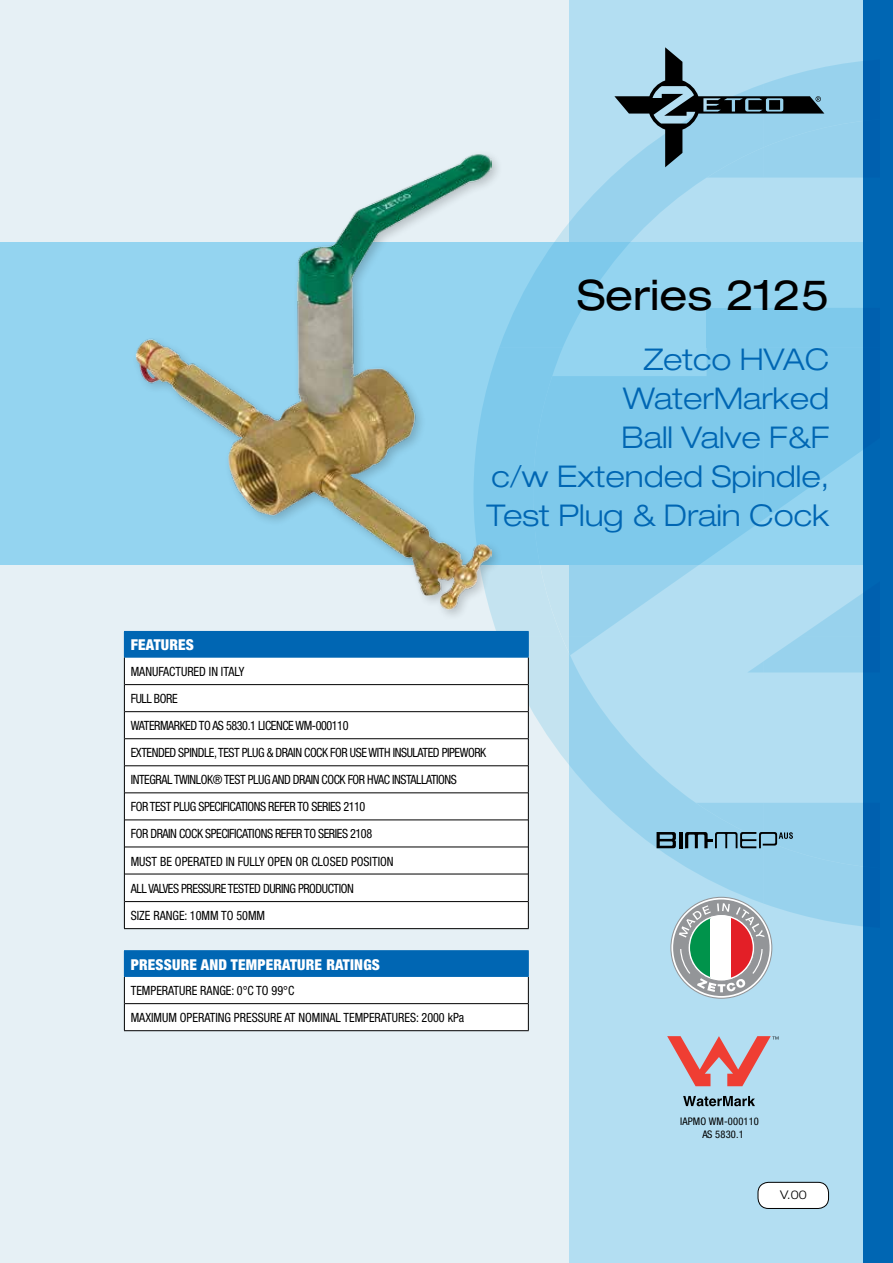
<style>
.page{position:relative;width:893px;height:1263px;background:#fff}
.page>*{position:absolute;margin:0;border:0;box-sizing:border-box;transform-origin:0 0}
.t1{font:expanded 42px "Helvetica Neue";color:#000}
.t2{font:300 expanded 30px/39px "Helvetica Neue";color:#0066b3;text-align:right}
.t3{font:900 condensed 15px "Helvetica Neue";letter-spacing:.015em;color:#fff}
.t4{font:condensed 12.75px/27.2px "Helvetica Neue";letter-spacing:-.035em;color:#000;scale:.95 1}
.t5{font:condensed 12.75px/27px "Helvetica Neue";color:#000;scale:.95 1}
.t6{font:300 expanded 12px "Helvetica Neue";color:#000}
.t7{font:condensed 10.5px/12.6px "Helvetica Neue";letter-spacing:.015em;color:#000}
</style>
<div class="page">
<div style="left:0;top:0;width:877px;height:1263px;background:#e6f0f5"></div>
<div style="left:570px;top:0;width:323px;height:1263px;background:#b3def2"></div>
<div style="left:0;top:242px;width:881px;height:322px;background:#94d4f0"></div>
<div style="left:863px;top:0;width:30px;height:1263px;background:#0066b3"></div>
<svg style="left:504px;top:84px;width:243px;height:263px"></svg>
<svg style="left:598px;top:672px;width:166px;height:177px"></svg>
<svg style="left:598px;top:347px;width:149px;height:289px;fill:#7ec9eb"></svg>
<svg style="left:614px;top:47px;width:249px;height:131px"></svg>
<svg style="left:747px;top:308px;width:116px;height:364px"></svg>
<div style="left:124px;top:631px;width:404px;height:26px;background:#0066b3"></div>
<div style="left:125px;top:658px;width:348px;height:270px;background:#fff"></div>
<hr style="left:125px;top:684px;width:403px;height:1px;background:#000">
<hr style="left:125px;top:711px;width:403px;height:1px;background:#000">
<hr style="left:125px;top:738px;width:403px;height:1px;background:#000">
<hr style="left:125px;top:765px;width:403px;height:1px;background:#000">
<hr style="left:125px;top:792px;width:403px;height:1px;background:#000">
<hr style="left:125px;top:820px;width:403px;height:1px;background:#000">
<hr style="left:125px;top:847px;width:403px;height:1px;background:#000">
<hr style="left:125px;top:874px;width:403px;height:1px;background:#000">
<hr style="left:125px;top:901px;width:403px;height:1px;background:#000">
<hr style="left:124px;top:657px;width:405px;height:1px;background:#0066b3">
<svg style="left:124px;top:657px;width:1px;height:271px"></svg>
<svg style="left:473px;top:347px;width:125px;height:581px"></svg>
<hr style="left:124px;top:928px;width:405px;height:1px;background:#000">
<hr style="left:124px;top:950px;width:405px;height:1px;background:#0066b3">
<svg style="left:124px;top:951px;width:405px;height:80px;background:#a7c7e0"></svg>
<hr style="left:124px;top:976px;width:405px;height:1px;background:#0066b3">
<div style="left:132px;top:149px;width:372px;height:472px;background:#000;opacity:.2"></div>
<img style="left:136px;top:154px;width:356px;height:455px">
<div style="left:758px;top:1182px;width:70px;height:26px;background:#fff;border-radius:10px"></div>
<div style="left:758px;top:1182px;width:71px;height:27px;border:1px solid #000;border-radius:10px"></div>
<svg style="left:683px;top:1096px;width:72px;height:10px"></svg>
<svg style="left:667px;top:1036px;width:111px;height:50px"></svg>
<div style="left:673px;top:899px;width:97px;height:97px;background:#939598;border-radius:50%"></div>
<svg style="left:679px;top:948px;width:84px;height:44px"></svg>
<svg style="left:690px;top:937px;width:21px;height:42px"></svg>
<div style="left:711px;top:916px;width:21px;height:63px;background:#fff"></div>
<svg style="left:731px;top:937px;width:22px;height:42px"></svg>
<svg style="left:657px;top:803px;width:206px;height:134px"></svg>
<h1 class="t1" style="left:577px;top:270px;width:254px">Series 2125</h1>
<h2 class="t2" style="left:486px;top:340px;width:344px">Zetco HVAC<br>WaterMarked<br>Ball Valve F&amp;F<br>c/w Extended Spindle,<br>Test Plug &amp; Drain Cock</h2>
<p class="t3" style="left:131px;top:636px;width:65px">FEATURES</p>
<p class="t4" style="left:131px;top:658px;width:376px">MANUFACTURED IN ITALY<br>FULL BORE<br>WATERMARKED TO AS 5830.1 LICENCE WM-000110<br>EXTENDED SPINDLE, TEST PLUG &amp; DRAIN COCK FOR USE WITH INSULATED PIPEWORK INTEGRAL TWINLOK® TEST PLUG AND DRAIN COCK FOR HVAC INSTALLATIONS<br>FOR TEST PLUG SPECIFICATIONS REFER TO SERIES 2110<br>FOR DRAIN COCK SPECIFICATIONS REFER TO SERIES 2108<br>MUST BE OPERATED IN FULLY OPEN OR CLOSED POSITION<br>ALL VALVES PRESSURE TESTED DURING PRODUCTION<br>SIZE RANGE: 10MM TO 50MM</p>
<p class="t3" style="left:131px;top:955px;width:251px">PRESSURE AND TEMPERATURE RATINGS</p>
<p class="t5" style="left:131px;top:977px;width:352px">TEMPERATURE RANGE: 0°C TO 99°C<br>MAXIMUM OPERATING PRESSURE AT NOMINAL TEMPERATURES: 2000 kPa</p>
<p class="t7" style="left:702px;top:1115px;width:58px;text-indent:-22px">IAPMO WM-000110<br>AS 5830.1</p>
<p class="t6" style="left:780px;top:1188px;width:28px">V.00</p>
</div>
